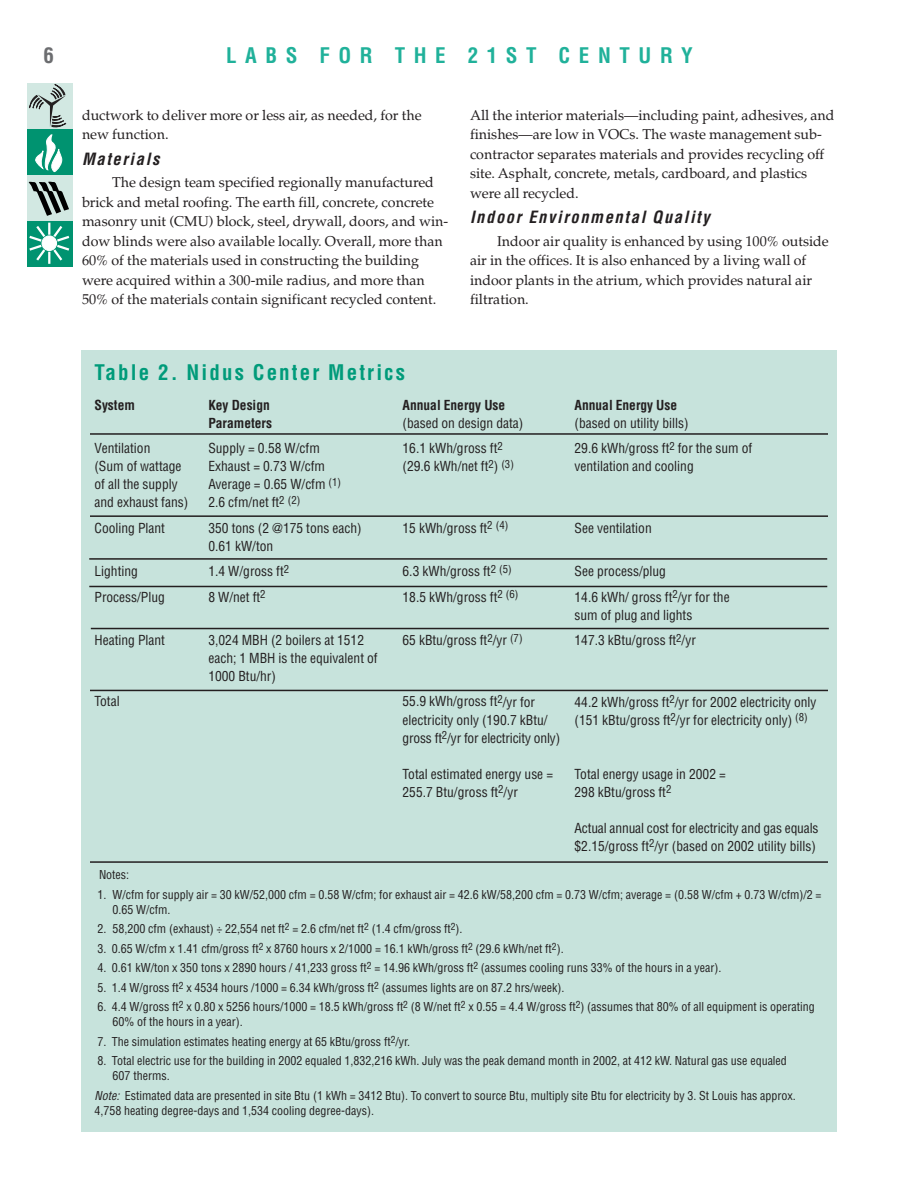
<style>
.page{position:relative;width:918px;height:1188px;background:#fff}
.page>*{position:absolute;margin:0;border:0;box-sizing:border-box;transform-origin:0 0}
.t1{font:700 condensed 21px "Helvetica";letter-spacing:.1em;color:#009b7a}
.t2{font:700 condensed 21px "Helvetica";letter-spacing:.41em;color:#20b19a}
.t3{font:700 condensed 21px "Helvetica";color:#6c6d70}
.t4{font:italic 700 condensed 16.5px "Helvetica";letter-spacing:.1em;color:#231f20}
.t5{font:14.25px/19.5px "Palatino";color:#231f20}
.t6{font:condensed 13.5px/18px "Helvetica";color:#231f20}
.t7{font:700 condensed 13.5px "Helvetica";color:#231f20}
.t8{font:condensed 12px/15px "Helvetica";color:#231f20}
.s1{font-style:italic}
</style>
<div class="page">
<div style="left:27px;top:83px;width:46px;height:46px;background:#d2e8e2"></div>
<div style="left:27px;top:129px;width:46px;height:46px;background:#009370"></div>
<div style="left:27px;top:175px;width:46px;height:46px;background:#d2e8e2"></div>
<div style="left:27px;top:221px;width:46px;height:46px;background:#009370"></div>
<svg style="left:28px;top:182px;width:41px;height:34px"></svg>
<svg style="left:29px;top:223px;width:41px;height:41px"></svg>
<svg style="left:29px;top:84px;width:38px;height:88px"></svg>
<div style="left:81px;top:350px;width:756px;height:782px;background:#c7e3dc"></div>
<hr style="left:90px;top:433px;width:738px;height:2px;background:#231f20">
<hr style="left:89px;top:558px;width:738px;height:2px;background:#231f20">
<hr style="left:90px;top:515px;width:738px;height:2px;background:#231f20">
<hr style="left:89px;top:586px;width:738px;height:1px;background:#231f20">
<hr style="left:91px;top:628px;width:738px;height:1px;background:#231f20">
<hr style="left:90px;top:690px;width:738px;height:1px;background:#231f20">
<hr style="left:90px;top:861px;width:738px;height:2px;background:#231f20">
<h1 class="t3" style="left:44px;top:47px;width:12px">6</h1>
<h1 class="t2" style="left:226px;top:47px;width:468px">LABS FOR THE 21ST CENTURY</h1>
<p class="t5" style="left:82px;top:107px;width:341px">ductwork to deliver more or less air, as needed, for the new function.</p>
<h2 class="t4" style="left:82px;top:152px;width:79px">Materials</h2>
<p class="t5" style="left:82px;top:174px;width:368px;text-indent:30px">The design team specified regionally manufactured brick and metal roofing. The earth fill, concrete, concrete masonry unit (CMU) block, steel, drywall, doors, and win&shy;dow blinds were also available locally. Overall, more than 60% of the materials used in constructing the building were acquired within a 300-mile radius, and more than 50% of the materials contain significant recycled content.</p>
<p class="t5" style="left:470px;top:107px;width:366px">All the interior materials—including paint, adhesives, and finishes—are low in VOCs. The waste management sub&shy;contractor separates materials and provides recycling off site. Asphalt, concrete, metals, cardboard, and plastics were all recycled.</p>
<h2 class="t4" style="left:470px;top:211px;width:241px">Indoor Environmental Quality</h2>
<p class="t5" style="left:470px;top:233px;width:360px;text-indent:27px">Indoor air quality is enhanced by using 100% outside air in the offices. It is also enhanced by a living wall of indoor plants in the atrium, which provides natural air filtration.</p>
<h1 class="t1" style="left:94px;top:364px;width:312px">Table 2. Nidus Center Metrics</h1>
<p class="t7" style="left:94px;top:399px;width:42px">System</p>
<p class="t7" style="left:208px;top:399px;width:63px">Key Design</p>
<p class="t7" style="left:403px;top:399px;width:104px">Annual Energy Use</p>
<p class="t7" style="left:575px;top:399px;width:104px">Annual Energy Use</p>
<p class="t7" style="left:208px;top:417px;width:65px">Parameters</p>
<p class="t6" style="left:403px;top:415px;width:122px">(based on design data)</p>
<p class="t6" style="left:575px;top:415px;width:116px">(based on utility bills)</p>
<p class="t6" style="left:94px;top:440px;width:57px">Ventilation</p>
<p class="t6" style="left:208px;top:440px;width:113px">Supply = 0.58 W/cfm</p>
<p class="t6" style="left:403px;top:440px;width:102px">16.1 kWh/gross ft<sup>2</sup></p>
<p class="t6" style="left:575px;top:440px;width:179px">29.6 kWh/gross ft<sup>2</sup> for the sum of</p>
<p class="t6" style="left:95px;top:458px;width:89px">(Sum of wattage</p>
<p class="t6" style="left:208px;top:458px;width:118px">Exhaust = 0.73 W/cfm</p>
<p class="t6" style="left:403px;top:458px;width:113px">(29.6 kWh/net ft<sup>2</sup>) <sup>(3)</sup></p>
<p class="t6" style="left:575px;top:458px;width:121px">ventilation and cooling</p>
<p class="t6" style="left:94px;top:476px;width:85px">of all the supply</p>
<p class="t6" style="left:208px;top:476px;width:134px">Average = 0.65 W/cfm <sup>(1)</sup></p>
<p class="t6" style="left:94px;top:494px;width:95px">and exhaust fans)</p>
<p class="t6" style="left:208px;top:494px;width:93px">2.6 cfm/net ft<sup>2</sup> <sup>(2)</sup></p>
<p class="t6" style="left:94px;top:520px;width:72px">Cooling Plant</p>
<p class="t6" style="left:208px;top:520px;width:155px">350 tons (2 @175 tons each)</p>
<p class="t6" style="left:403px;top:520px;width:107px">15 kWh/gross ft<sup>2</sup> <sup>(4)</sup></p>
<p class="t6" style="left:575px;top:520px;width:79px">See ventilation</p>
<p class="t6" style="left:208px;top:538px;width:66px">0.61 kW/ton</p>
<p class="t6" style="left:94px;top:563px;width:45px">Lighting</p>
<p class="t6" style="left:208px;top:563px;width:82px">1.4 W/gross ft<sup>2</sup></p>
<p class="t6" style="left:403px;top:563px;width:111px">6.3 kWh/gross ft<sup>2</sup> <sup>(5)</sup></p>
<p class="t6" style="left:575px;top:563px;width:93px">See process/plug</p>
<p class="t6" style="left:94px;top:589px;width:72px">Process/Plug</p>
<p class="t6" style="left:208px;top:589px;width:59px">8 W/net ft<sup>2</sup></p>
<p class="t6" style="left:403px;top:589px;width:117px">18.5 kWh/gross ft<sup>2</sup> <sup>(6)</sup></p>
<p class="t6" style="left:575px;top:589px;width:157px">14.6 kWh/ gross ft<sup>2</sup>/yr for the sum of plug and lights</p>
<p class="t6" style="left:94px;top:632px;width:72px">Heating Plant</p>
<p class="t6" style="left:208px;top:632px;width:157px">3,024 MBH (2 boilers at 1512</p>
<p class="t6" style="left:403px;top:632px;width:122px">65 kBtu/gross ft<sup>2</sup>/yr <sup>(7)</sup></p>
<p class="t6" style="left:575px;top:632px;width:123px">147.3 kBtu/gross ft<sup>2</sup>/yr</p>
<p class="t6" style="left:208px;top:650px;width:171px">each; 1 MBH is the equivalent of<br>1000 Btu/hr)</p>
<p class="t6" style="left:95px;top:694px;width:27px">Total</p>
<p class="t6" style="left:403px;top:694px;width:134px">55.9 kWh/gross ft<sup>2</sup>/yr for</p>
<p class="t6" style="left:575px;top:694px;width:244px">44.2 kWh/gross ft<sup>2</sup>/yr for 2002 electricity only</p>
<p class="t6" style="left:403px;top:712px;width:147px">electricity only (190.7 kBtu/</p>
<p class="t6" style="left:575px;top:712px;width:235px">(151 kBtu/gross ft<sup>2</sup>/yr for electricity only) <sup>(8)</sup></p>
<p class="t6" style="left:403px;top:730px;width:159px">gross ft<sup>2</sup>/yr for electricity only)</p>
<p class="t6" style="left:403px;top:766px;width:152px">Total estimated energy use =</p>
<p class="t6" style="left:575px;top:766px;width:153px">Total energy usage in 2002 =</p>
<p class="t6" style="left:403px;top:784px;width:117px">255.7 Btu/gross ft<sup>2</sup>/yr</p>
<p class="t6" style="left:575px;top:784px;width:98px">298 kBtu/gross ft<sup>2</sup></p>
<p class="t6" style="left:575px;top:820px;width:246px">Actual annual cost for electricity and gas equals $2.15/gross ft<sup>2</sup>/yr (based on 2002 utility bills)</p>
<p class="t8" style="left:99px;top:868px;width:32px">Notes:</p>
<p class="t8" style="left:112px;top:888px;width:711px;text-indent:-15px">1. W/cfm for supply air = 30 kW/52,000 cfm = 0.58 W/cfm; for exhaust air = 42.6 kW/58,200 cfm = 0.73 W/cfm; average = (0.58 W/cfm + 0.73 W/cfm)/2 =<br>0.65 W/cfm.</p>
<p class="t8" style="left:98px;top:922px;width:367px">2. 58,200 cfm (exhaust) ÷ 22,554 net ft<sup>2</sup> = 2.6 cfm/net ft<sup>2</sup> (1.4 cfm/gross ft<sup>2</sup>).</p>
<p class="t8" style="left:98px;top:942px;width:468px">3. 0.65 W/cfm x 1.41 cfm/gross ft<sup>2</sup> x 8760 hours x 2/1000 = 16.1 kWh/gross ft<sup>2</sup> (29.6 kWh/net ft<sup>2</sup>).</p>
<p class="t8" style="left:97px;top:961px;width:625px">4. 0.61 kW/ton x 350 tons x 2890 hours / 41,233 gross ft<sup>2</sup> = 14.96 kWh/gross ft<sup>2</sup> (assumes cooling runs 33% of the hours in a year).</p>
<p class="t8" style="left:97px;top:981px;width:469px">5. 1.4 W/gross ft<sup>2</sup> x 4534 hours /1000 = 6.34 kWh/gross ft<sup>2</sup> (assumes lights are on 87.2 hrs/week).</p>
<p class="t8" style="left:112px;top:1000px;width:704px;text-indent:-15px">6. 4.4 W/gross ft<sup>2</sup> x 0.80 x 5256 hours/1000 = 18.5 kWh/gross ft<sup>2</sup> (8 W/net ft<sup>2</sup> x 0.55 = 4.4 W/gross ft<sup>2</sup>) (assumes that 80% of all equipment is operating<br>60% of the hours in a year).</p>
<p class="t8" style="left:97px;top:1035px;width:314px">7. The simulation estimates heating energy at 65 kBtu/gross ft<sup>2</sup>/yr.</p>
<p class="t8" style="left:112px;top:1054px;width:676px;text-indent:-15px">8. Total electric use for the building in 2002 equaled 1,832,216 kWh. July was the peak demand month in 2002, at 412 kW. Natural gas use equaled<br>607 therms.</p>
<p class="t8" style="left:94px;top:1089px;width:703px"><span class="s1">Note:</span> Estimated data are presented in site Btu (1 kWh = 3412 Btu). To convert to source Btu, multiply site Btu for electricity by 3. St Louis has approx.<br>4,758 heating degree-days and 1,534 cooling degree-days).</p>
</div>
